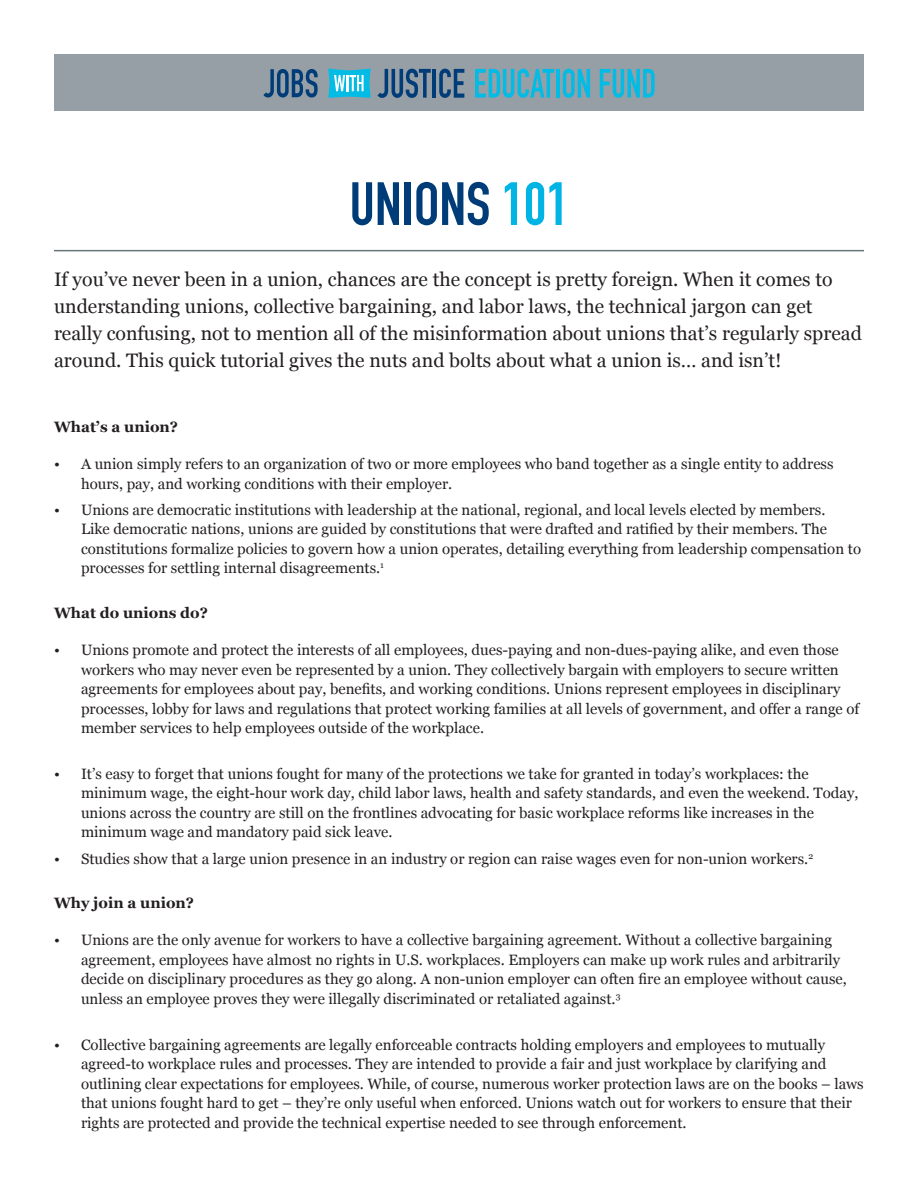
<style>
.page{position:relative;width:918px;height:1188px;background:#fff}
.page>*{position:absolute;margin:0;border:0;box-sizing:border-box;transform-origin:0 0}
.t1{font:60px "DIN Engschrift Std";color:#003d78}
.Intro{font:19.5px/27px "Georgia";color:#231f20}
.t2{font:15px/19.5px "Georgia";color:#231f20}
.Headers{font:700 15px "Georgia";color:#231f20}
.s1{color:#00b4e3}
</style>
<div class="page">
<div style="left:54px;top:54px;width:810px;height:56px;background:#969fa6"></div>
<svg style="left:328px;top:69px;width:43px;height:29px"></svg>
<svg style="left:263px;top:69px;width:55px;height:29px"></svg>
<svg style="left:377px;top:69px;width:54px;height:29px"></svg>
<hr style="left:432px;top:69px;width:4px;height:29px;background:#003d78">
<svg style="left:439px;top:69px;width:25px;height:29px"></svg>
<svg style="left:475px;top:69px;width:79px;height:29px"></svg>
<hr style="left:556px;top:69px;width:3px;height:29px;background:#02bce5">
<svg style="left:563px;top:69px;width:27px;height:29px"></svg>
<svg style="left:600px;top:69px;width:55px;height:29px"></svg>
<hr style="left:54px;top:250px;width:810px;height:1px;background:#6a747b">
<p class="t1" style="left:349px;top:169px;width:221px">UNIONS <span class="s1">101</span></p>
<p class="Intro" style="left:54px;top:266px;width:809px">If you’ve never been in a union, chances are the concept is pretty foreign. When it comes to understanding unions, collective bargaining, and labor laws, the technical jargon can get really confusing, not to mention all of the misinformation about unions that’s regularly spread around. This quick tutorial gives the nuts and bolts about what a union is… and isn’t!</p>
<p class="Headers" style="left:54px;top:417px;width:126px">What’s a union?</p>
<p class="t2" style="left:81px;top:455px;width:754px;text-indent:-27px">• A union simply refers to an organization of two or more employees who band together as a single entity to address hours, pay, and working conditions with their employer.</p>
<p class="t2" style="left:81px;top:500px;width:782px;text-indent:-27px">• Unions are democratic institutions with leadership at the national, regional, and local levels elected by members.<br>Like democratic nations, unions are guided by constitutions that were drafted and ratified by their members. The constitutions formalize policies to govern how a union operates, detailing everything from leadership compensation to processes for settling internal disagreements.<sup>1</sup></p>
<p class="Headers" style="left:54px;top:603px;width:156px">What do unions do?</p>
<p class="t2" style="left:81px;top:641px;width:780px;text-indent:-27px">• Unions promote and protect the interests of all employees, dues-paying and non-dues-paying alike, and even those workers who may never even be represented by a union. They collectively bargain with employers to secure written agreements for employees about pay, benefits, and working conditions. Unions represent employees in disciplinary processes, lobby for laws and regulations that protect working families at all levels of government, and offer a range of member services to help employees outside of the workplace.</p>
<p class="t2" style="left:81px;top:764px;width:779px;text-indent:-27px">• It’s easy to forget that unions fought for many of the protections we take for granted in today’s workplaces: the minimum wage, the eight-hour work day, child labor laws, health and safety standards, and even the weekend. Today, unions across the country are still on the frontlines advocating for basic workplace reforms like increases in the minimum wage and mandatory paid sick leave.</p>
<p class="t2" style="left:54px;top:849px;width:761px">• Studies show that a large union presence in an industry or region can raise wages even for non-union workers.<sup>2</sup></p>
<p class="Headers" style="left:54px;top:893px;width:142px">Why join a union?</p>
<p class="t2" style="left:81px;top:931px;width:767px;text-indent:-27px">• Unions are the only avenue for workers to have a collective bargaining agreement. Without a collective bargaining agreement, employees have almost no rights in U.S. workplaces. Employers can make up work rules and arbitrarily decide on disciplinary procedures as they go along. A non-union employer can often fire an employee without cause, unless an employee proves they were illegally discriminated or retaliated against.<sup>3</sup></p>
<p class="t2" style="left:81px;top:1035px;width:784px;text-indent:-27px">• Collective bargaining agreements are legally enforceable contracts holding employers and employees to mutually agreed-to workplace rules and processes. They are intended to provide a fair and just workplace by clarifying and outlining clear expectations for employees. While, of course, numerous worker protection laws are on the books – laws that unions fought hard to get – they’re only useful when enforced. Unions watch out for workers to ensure that their rights are protected and provide the technical expertise needed to see through enforcement.</p>
</div>
